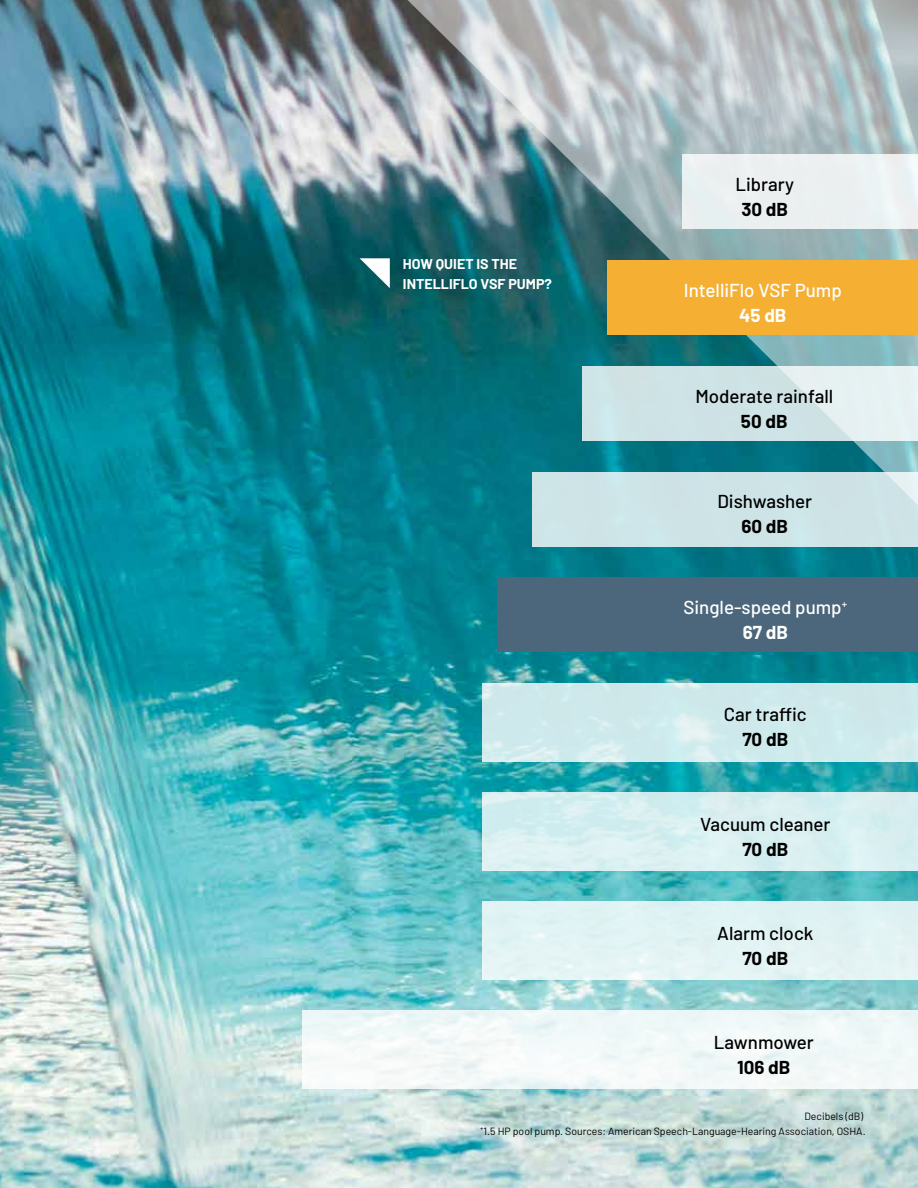
<style>
.page{position:relative;width:918px;height:1188px;background:#fff}
.page>*{position:absolute;margin:0;border:0;box-sizing:border-box;transform-origin:0 0}
.t1{font:500 18.75px "Barlow";color:#000}
.t2{font:500 18.75px/25px "Barlow";color:#fff;text-align:center}
.t3{font:700 18.75px "Barlow";color:#000}
.t4{font:700 18.75px "Barlow";color:#fff}
.t5{font:700 14.25px/19.5px "Barlow";color:#fff}
.t6{font:10.5px/14.1px "Barlow";color:#000;text-align:right}
.s1{font-weight:700}
</style>
<div class="page">
<img style="left:0;top:0;width:918px;height:1188px">
<svg style="left:394px;top:0;width:524px;height:519px;background:#67979e"></svg>
<div style="left:682px;top:154px;width:236px;height:75px;background:#ebf0f0"></div>
<div style="left:607px;top:260px;width:311px;height:75px;background:#f5b033"></div>
<div style="left:532px;top:472px;width:386px;height:75px;background:#cee4e7"></div>
<div style="left:582px;top:366px;width:336px;height:75px;background:linear-gradient(to right,#c7dfe2,#e5f0f1)"></div>
<div style="left:497px;top:577px;width:421px;height:75px;background:#4c677b"></div>
<svg style="left:482px;top:683px;width:436px;height:79px;background:#d0e9ec"></svg>
<div style="left:482px;top:792px;width:436px;height:79px;background:#d9eff0"></div>
<div style="left:482px;top:901px;width:436px;height:79px;background:#e2f3f4"></div>
<div style="left:302px;top:1010px;width:616px;height:79px;background:#f2f8f8"></div>
<svg style="left:360px;top:258px;width:30px;height:30px"></svg>
<h2 class="t5" style="left:403px;top:253px;width:151px">HOW QUIET IS THE<br>INTELLIFLO VSF PUMP?</h2>
<h1 class="t1" style="left:735px;top:171px;width:60px">Library</h1>
<h1 class="t3" style="left:741px;top:195px;width:48px">30 dB</h1>
<h1 class="t2" style="left:684px;top:276px;width:160px">IntelliFlo VSF Pump</h1>
<h1 class="t4" style="left:739px;top:301px;width:49px">45 dB</h1>
<h1 class="t1" style="left:695px;top:382px;width:139px">Moderate rainfall</h1>
<h1 class="t3" style="left:741px;top:407px;width:48px">50 dB</h1>
<h1 class="t1" style="left:717px;top:488px;width:96px">Dishwasher</h1>
<h1 class="t3" style="left:741px;top:513px;width:48px">60 dB</h1>
<h1 class="t2" style="left:683px;top:594px;width:165px">Single-speed pump<sup>+<br></sup><span class="s1">67 dB</span></h1>
<h1 class="t1" style="left:724px;top:701px;width:84px">Car traffic</h1>
<h1 class="t3" style="left:742px;top:726px;width:47px">70 dB</h1>
<h1 class="t1" style="left:700px;top:810px;width:132px">Vacuum cleaner</h1>
<h1 class="t3" style="left:742px;top:835px;width:47px">70 dB</h1>
<h1 class="t1" style="left:717px;top:919px;width:98px">Alarm clock</h1>
<h1 class="t3" style="left:742px;top:944px;width:47px">70 dB</h1>
<h1 class="t1" style="left:714px;top:1028px;width:102px">Lawnmower</h1>
<h1 class="t3" style="left:737px;top:1053px;width:55px">106 dB</h1>
<p class="t6" style="left:480px;top:1109px;width:387px">Decibels (dB)<br><sup>+</sup>1.5 HP pool pump. Sources: American Speech-Language-Hearing Association, OSHA.</p>
</div>
